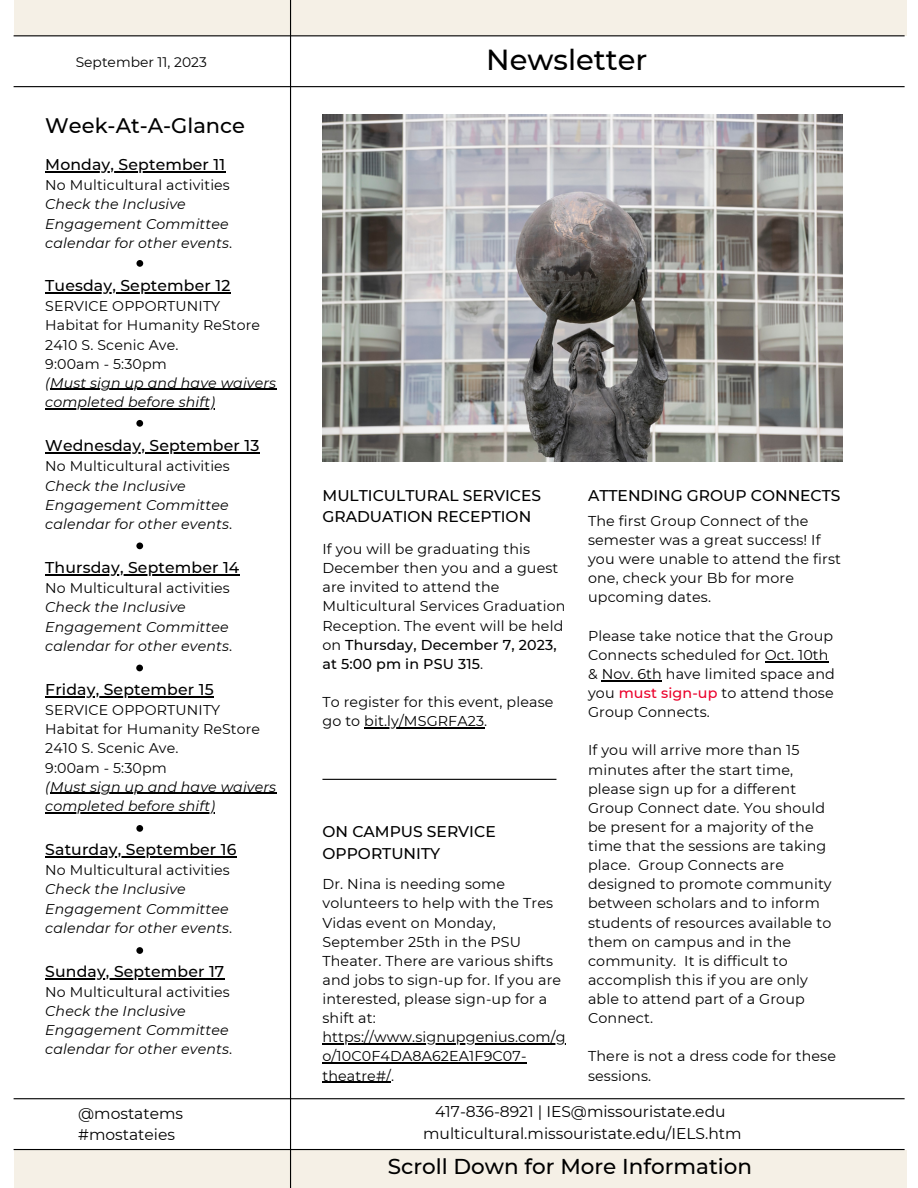
<style>
.page{position:relative;width:918px;height:1188px;background:#fff}
.page>*{position:absolute;margin:0;border:0;box-sizing:border-box;transform-origin:0 0}
.t1{font:500 28.95px "Montserrat";color:#000}
.t2{font:500 21.45px "Montserrat";color:#000}
.t3{font:500 21px "Montserrat";color:#000}
.t4{font:500 15.6px "Montserrat";letter-spacing:.01em;color:#000}
.t5{font:15.45px "Montserrat";color:#000}
.t6{font:500 15.45px/21.3px "Montserrat";color:#000}
.t7{font:14.25px/19.2px "Montserrat";letter-spacing:.01em;color:#000}
.t8{font:italic 14.1px/19.2px "Montserrat";letter-spacing:.01em;color:#000}
.t9{font:14.1px "Montserrat";letter-spacing:.01em;color:#000}
.t10{font:13.8px "Montserrat";color:#000}
.s1{font-style:normal}
.s2{font-weight:500;color:#eb002b}
.s3{font-weight:500}
</style>
<div class="page">
<hr style="left:14px;top:86px;width:891px;height:1px;background:#000">
<div style="left:14px;top:1150px;width:892px;height:38px;background:#f5f0e6"></div>
<hr style="left:14px;top:1149px;width:891px;height:1px;background:#000">
<div style="left:14px;top:0;width:892px;height:36px;background:#f5f0e6"></div>
<hr style="left:290px;top:0;width:1px;height:1188px;background:#000">
<hr style="left:14px;top:35px;width:891px;height:1px;background:#000">
<hr style="left:14px;top:1098px;width:891px;height:1px;background:#000">
<img style="left:323px;top:115px;width:519px;height:346px">
<div style="left:136px;top:260px;width:7px;height:7px;background:#000;border-radius:50%"></div>
<div style="left:136px;top:420px;width:7px;height:7px;background:#000;border-radius:50%"></div>
<div style="left:136px;top:543px;width:7px;height:6px;background:#000;border-radius:50%"></div>
<div style="left:136px;top:665px;width:7px;height:6px;background:#000;border-radius:50%"></div>
<div style="left:136px;top:825px;width:7px;height:7px;background:#000;border-radius:50%"></div>
<div style="left:136px;top:947px;width:7px;height:7px;background:#000;border-radius:50%"></div>
<hr style="left:364px;top:727px;width:120px;height:1px;background:#000">
<hr style="left:45px;top:171px;width:180px;height:1px;background:#000">
<hr style="left:765px;top:661px;width:64px;height:1px;background:#000">
<hr style="left:602px;top:680px;width:60px;height:1px;background:#000">
<hr style="left:45px;top:292px;width:185px;height:1px;background:#000">
<hr style="left:50px;top:389px;width:226px;height:1px;background:#000">
<hr style="left:45px;top:408px;width:170px;height:1px;background:#000">
<hr style="left:45px;top:452px;width:215px;height:1px;background:#000">
<hr style="left:45px;top:574px;width:195px;height:1px;background:#000">
<hr style="left:45px;top:696px;width:169px;height:1px;background:#000">
<hr style="left:50px;top:793px;width:226px;height:1px;background:#000">
<hr style="left:45px;top:812px;width:170px;height:1px;background:#000">
<hr style="left:45px;top:856px;width:192px;height:1px;background:#000">
<hr style="left:45px;top:978px;width:179px;height:1px;background:#000">
<hr style="left:322px;top:1043px;width:244px;height:2px;background:#000">
<hr style="left:322px;top:1063px;width:205px;height:1px;background:#000">
<hr style="left:322px;top:1082px;width:69px;height:1px;background:#000">
<hr style="left:322px;top:779px;width:234px;height:1px;background:#000">
<p class="t10" style="left:76px;top:53px;width:133px">September 11, 2023</p>
<p class="t3" style="left:45px;top:113px;width:201px">Week-At-A-Glance</p>
<p class="t4" style="left:45px;top:155px;width:182px">Monday, September 11</p>
<p class="t9" style="left:45px;top:177px;width:186px">No Multicultural activities</p>
<p class="t8" style="left:45px;top:195px;width:188px">Check the Inclusive<br>Engagement Committee calendar for other events<span class="s1">.</span></p>
<p class="t4" style="left:45px;top:276px;width:187px">Tuesday, September 12</p>
<p class="t9" style="left:45px;top:298px;width:176px">SERVICE OPPORTUNITY</p>
<p class="t9" style="left:45px;top:317px;width:216px">Habitat for Humanity ReStore</p>
<p class="t9" style="left:45px;top:336px;width:135px">2410 S. Scenic Ave.</p>
<p class="t9" style="left:45px;top:355px;width:123px">9:00am - 5:30pm</p>
<p class="t8" style="left:45px;top:373px;width:232px">(Must sign up and have waivers completed before shift)</p>
<p class="t4" style="left:45px;top:436px;width:216px">Wednesday, September 13</p>
<p class="t9" style="left:45px;top:458px;width:186px">No Multicultural activities</p>
<p class="t8" style="left:45px;top:476px;width:188px">Check the Inclusive<br>Engagement Committee calendar for other events<span class="s1">.</span></p>
<p class="t4" style="left:45px;top:558px;width:196px">Thursday, September 14</p>
<p class="t9" style="left:45px;top:580px;width:186px">No Multicultural activities</p>
<p class="t8" style="left:45px;top:598px;width:188px">Check the Inclusive<br>Engagement Committee calendar for other events<span class="s1">.</span></p>
<p class="t4" style="left:45px;top:680px;width:170px">Friday, September 15</p>
<p class="t9" style="left:45px;top:702px;width:176px">SERVICE OPPORTUNITY</p>
<p class="t9" style="left:45px;top:721px;width:216px">Habitat for Humanity ReStore</p>
<p class="t9" style="left:45px;top:740px;width:135px">2410 S. Scenic Ave.</p>
<p class="t9" style="left:45px;top:759px;width:123px">9:00am - 5:30pm</p>
<p class="t8" style="left:45px;top:777px;width:232px">(Must sign up and have waivers completed before shift)</p>
<p class="t4" style="left:45px;top:840px;width:193px">Saturday, September 16</p>
<p class="t9" style="left:45px;top:862px;width:186px">No Multicultural activities</p>
<p class="t8" style="left:45px;top:880px;width:188px">Check the Inclusive<br>Engagement Committee calendar for other events<span class="s1">.</span></p>
<p class="t4" style="left:45px;top:962px;width:181px">Sunday, September 17</p>
<p class="t9" style="left:45px;top:983px;width:186px">No Multicultural activities</p>
<p class="t8" style="left:45px;top:1002px;width:188px">Check the Inclusive<br>Engagement Committee calendar for other events<span class="s1">.</span></p>
<p class="t5" style="left:78px;top:1104px;width:106px">@mostatems</p>
<p class="t5" style="left:78px;top:1125px;width:98px">#mostateies</p>
<p class="t1" style="left:486px;top:42px;width:163px">Newsletter</p>
<p class="t6" style="left:323px;top:485px;width:220px">MULTICULTURAL SERVICES<br>GRADUATION RECEPTION</p>
<p class="t6" style="left:588px;top:485px;width:254px">ATTENDING GROUP CONNECTS</p>
<p class="t7" style="left:588px;top:511px;width:254px">The first Group Connect of the semester was a great success! If you were unable to attend the first one, check your Bb for more upcoming dates.</p>
<p class="t7" style="left:588px;top:626px;width:248px">Please take notice that the Group<br>Connects scheduled for Oct. 10th &amp; Nov. 6th have limited space and you <span class="s2">must sign-up</span> to attend those<br>Group Connects.</p>
<p class="t7" style="left:588px;top:741px;width:245px">If you will arrive more than 15 minutes after the start time, please sign up for a different<br>Group Connect date. You should be present for a majority of the time that the sessions are taking place. Group Connects are designed to promote community between scholars and to inform students of resources available to them on campus and in the community. It is difficult to accomplish this if you are only able to attend part of a Group<br>Connect.</p>
<p class="t7" style="left:588px;top:1047px;width:249px">There is not a dress code for these sessions.</p>
<p class="t7" style="left:322px;top:539px;width:245px">If you will be graduating this<br>December then you and a guest are invited to attend the<br>Multicultural Services Graduation<br>Reception. The event will be held on <span class="s3">Thursday, December 7, 2023, at 5:00 pm in PSU 315</span>.</p>
<p class="t7" style="left:322px;top:692px;width:233px">To register for this event, please go to bit.ly/MSGRFA23.</p>
<p class="t6" style="left:323px;top:821px;width:175px">ON CAMPUS SERVICE<br>OPPORTUNITY</p>
<p class="t7" style="left:322px;top:875px;width:245px">Dr. Nina is needing some volunteers to help with the Tres<br>Vidas event on Monday,<br>September 25th in the PSU<br>Theater. There are various shifts and jobs to sign-up for. If you are interested, please sign-up for a shift at: https://www.signupgenius.com/g o/10C0F4DA8A62EA1F9C07- theatre#/.</p>
<p class="t5" style="left:435px;top:1102px;width:292px">417-836-8921 | IES@missouristate.edu</p>
<p class="t5" style="left:423px;top:1124px;width:320px">multicultural.missouristate.edu/IELS.htm</p>
<p class="t2" style="left:388px;top:1153px;width:366px">Scroll Down for More Information</p>
</div>
